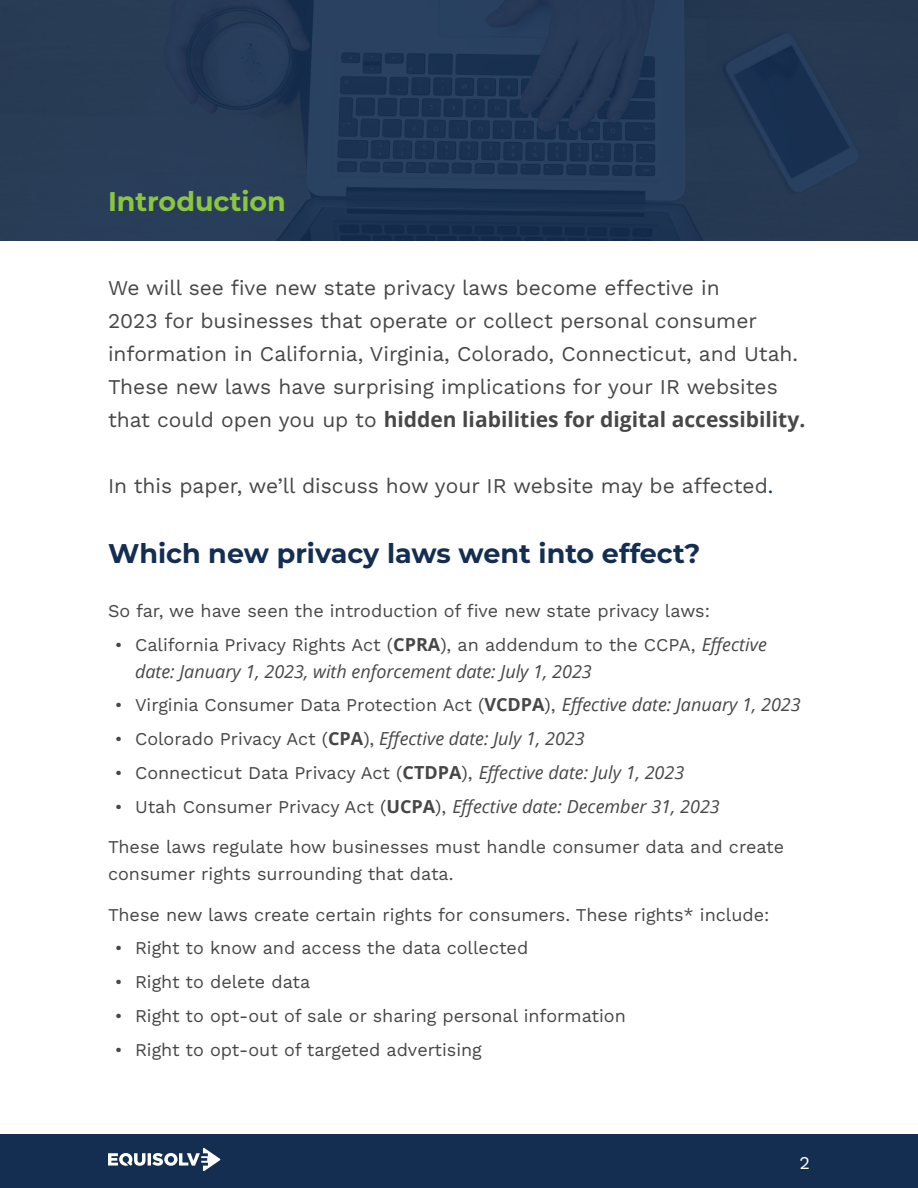
<style>
.page{position:relative;width:918px;height:1188px;background:#fff}
.page>*{position:absolute;margin:0;border:0;box-sizing:border-box;transform-origin:0 0}
.t1{font:700 27px "Montserrat";color:#142e52}
.t2{font:700 27px "Montserrat";color:#8bc63e}
.p__large{font:21px/33px "Work Sans";color:#474747}
.p_Bullets{font:18px "Work Sans";color:#474747}
.p_Bullets-2{font:italic 18px/27px "Open Sans";color:#474747}
.p__reg{font:18px/27px "Work Sans";color:#474747}
.t3{font:18px "Work Sans";color:#fff}
.s1{font-family:"Open Sans";font-weight:700}
.s2{color:#142e52}
.s3{font-family:"Work Sans";font-style:normal}
.s4{font-weight:700;font-style:normal}
.s5{font-family:"Open Sans";font-style:italic}
</style>
<div class="page">
<div style="left:0;top:1134px;width:918px;height:54px;background:#142e52"></div>
<svg style="left:108px;top:1148px;width:112px;height:23px"></svg>
<img style="left:0;top:0;width:918px;height:241px">
<h2 class="t2" style="left:108px;top:183px;width:179px">Introduction</h2>
<p class="p__large" style="left:108px;top:271px;width:699px">We will see five new state privacy laws become effective in<br>2023 for businesses that operate or collect personal consumer information in California, Virginia, Colorado, Connecticut, and Utah.<br>These new laws have surprising implications for your IR websites that could open you up to <span class="s1">hidden liabilities for digital accessibility.</span></p>
<p class="p__large" style="left:108px;top:469px;width:667px">In this paper, we’ll discuss how your IR website may be affected<span class="s2">.</span></p>
<h2 class="t1" style="left:108px;top:535px;width:594px">Which new privacy laws went into effect?</h2>
<p class="p__reg" style="left:108px;top:597px;width:604px">So far, we have seen the introduction of five new state privacy laws:</p>
<p class="p_Bullets-2" style="left:135px;top:630px;width:633px;text-indent:-20px"><span class="s3">• California Privacy Rights Act (</span><span class="s4">CPRA</span><span class="s3">), an addendum to the CCPA,</span> Effective date: January 1, 2023, with enforcement date: July 1, 2023</p>
<p class="p_Bullets" style="left:115px;top:692px;width:688px">• Virginia Consumer Data Protection Act (<span class="s1">VCDPA</span>), <span class="s5">Effective date: January 1, 2023</span></p>
<p class="p_Bullets-2" style="left:115px;top:725px;width:472px"><span class="s3">• Colorado Privacy Act (</span><span class="s4">CPA</span><span class="s3">),</span> Effective date: July 1, 2023</p>
<p class="p_Bullets" style="left:115px;top:759px;width:571px">• Connecticut Data Privacy Act (<span class="s1">CTDPA</span>), <span class="s5">Effective date: July 1, 2023</span></p>
<p class="p_Bullets-2" style="left:115px;top:792px;width:607px"><span class="s3">• Utah Consumer Privacy Act (</span><span class="s4">UCPA</span><span class="s3">),</span> Effective date: December 31, 2023</p>
<p class="p__reg" style="left:108px;top:833px;width:678px">These laws regulate how businesses must handle consumer data and create consumer rights surrounding that data.</p>
<p class="p__reg" style="left:108px;top:900px;width:663px">These new laws create certain rights for consumers. These rights* include:</p>
<p class="p_Bullets" style="left:115px;top:935px;width:415px">• Right to know and access the data collected</p>
<p class="p_Bullets" style="left:115px;top:968px;width:197px">• Right to delete data</p>
<p class="p_Bullets" style="left:115px;top:1002px;width:513px">• Right to opt-out of sale or sharing personal information</p>
<p class="p_Bullets" style="left:115px;top:1036px;width:369px">• Right to opt-out of targeted advertising</p>
<p class="t3" style="left:800px;top:1149px;width:12px">2</p>
</div>
